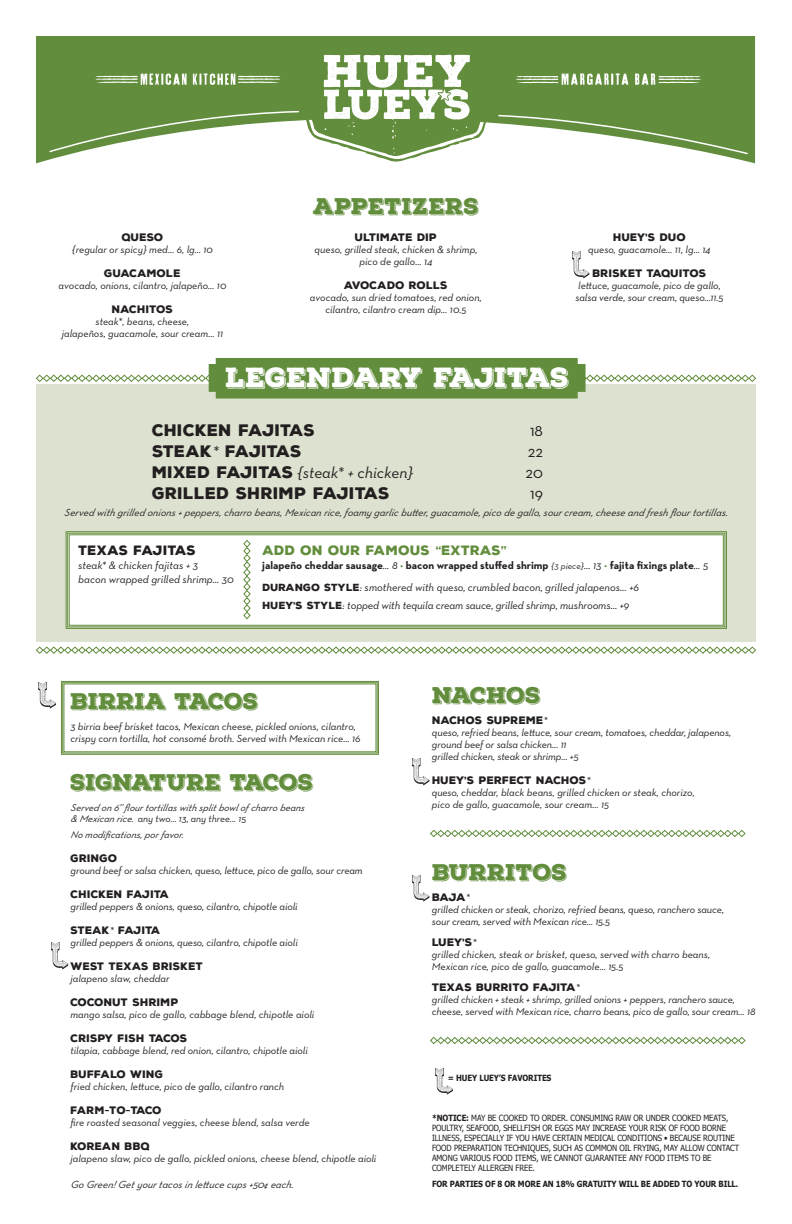
<style>
.page{position:relative;width:792px;height:1224px;background:#fff}
.page>*{position:absolute;margin:0;border:0;box-sizing:border-box;transform-origin:0 0}
.t1{font:26.9px "Nexa Rust Slab Black Shadow";letter-spacing:.005em;color:#fff}
.t2{font:22px "Nexa Rust Slab Black Shadow";color:#628d3c}
.t3{font:22px "Nexa Rust Slab Black Shadow";letter-spacing:.02em;color:#628d3c}
.t4{font:900 16.1px "Nexa Rust Sans";letter-spacing:.01em;color:#231f20}
.t5{font:italic 16.1px "Neutraface Text";letter-spacing:-.005em;color:#231f20}
.t6{font:900 16.1px "Nexa Rust Sans";letter-spacing:-.01em;color:#231f20}
.t7{font:16.1px "Neutraface Text";color:#231f20}
.t8{font:900 13.1px "Nexa Rust Sans";letter-spacing:.01em;color:#628d3c}
.t9{font:900 13.1px "Nexa Rust Sans";letter-spacing:-.015em;color:#231f20}
.t10{font:700 11px/22px "Neutraface Text";color:#231f20}
.t11{font:italic 11px/14px "Neutraface Text";letter-spacing:-.005em;color:#231f20}
.t12{font:italic 10.5px/12px "Neutraface Text";letter-spacing:-.005em;color:#231f20}
.t13{font:900 10.5px "Nexa Rust Sans";letter-spacing:.01em;color:#231f20}
.t14{font:900 10.5px "Nexa Rust Sans";letter-spacing:-.04em;color:#231f20}
.t15{font:italic 10px/11.1px "Neutraface Text";color:#231f20}
.t16{font:8.5px/10px "Tahoma";letter-spacing:-.01em;color:#231f20;scale:.9 1}
.t17{font:700 8.5px "Tahoma";letter-spacing:-.01em;color:#231f20;scale:.9 1}
.s1{font-family:"Neutraface Text";font-weight:400;font-style:italic}
.s2{font-family:"Nexa Rust Sans";font-weight:900;font-style:normal}
.s3{font-family:"Neutraface Text";font-weight:700}
.s4{font-weight:400;font-style:italic}
.s5{font-weight:400;font-style:italic;color:#628d3c}
.s6{font-weight:400;font-style:italic;font-size:9px}
.s7{font-family:"Nexa Rust Sans";font-weight:900;font-size:10px}
.s8{font-family:"Nexa Rust Sans";font-weight:900;font-style:normal;font-size:10px}
.s9{font-family:"Nexa";font-weight:700}
.s10{font-weight:700}
</style>
<div class="page">
<div style="left:36px;top:385px;width:720px;height:257px;background:#dce2cf"></div>
<div style="left:65px;top:531px;width:662px;height:98px;background:#fff"></div>
<div style="left:67px;top:533px;width:658px;height:94px;border:1px solid #628d3c"></div>
<div style="left:69px;top:534px;width:655px;height:92px;border:1px solid #628d3c"></div>
<svg style="left:36px;top:646px;width:720px;height:8px"></svg>
<svg style="left:36px;top:358px;width:720px;height:41px"></svg>
<svg style="left:36px;top:36px;width:719px;height:127px;background:#6f964c"></svg>
<svg style="left:497px;top:114px;width:252px;height:41px"></svg>
<svg style="left:49px;top:55px;width:441px;height:107px"></svg>
<svg style="left:516px;top:73px;width:112px;height:12px"></svg>
<svg style="left:635px;top:73px;width:66px;height:12px"></svg>
<svg style="left:430px;top:830px;width:316px;height:7px"></svg>
<svg style="left:430px;top:1037px;width:316px;height:7px"></svg>
<svg style="left:61px;top:681px;width:318px;height:74px"></svg>
<div style="left:62px;top:682px;width:315px;height:71px;border:1px solid #628d3c"></div>
<div style="left:64px;top:684px;width:312px;height:68px;border:1px solid #628d3c"></div>
<img style="left:572px;top:251px;width:18px;height:27px">
<img style="left:51px;top:942px;width:17px;height:28px">
<img style="left:412px;top:758px;width:18px;height:28px">
<img style="left:412px;top:874px;width:18px;height:28px">
<img style="left:38px;top:681px;width:18px;height:28px">
<img style="left:435px;top:1067px;width:18px;height:28px">
<svg style="left:243px;top:540px;width:8px;height:80px"></svg>
<p class="t13" style="left:122px;top:230px;width:43px">QUESO</p>
<p class="t12" style="left:72px;top:243px;width:143px">{regular or spicy} med… 6, lg… 10</p>
<p class="t13" style="left:104px;top:266px;width:78px">GUACAMOLE</p>
<p class="t12" style="left:59px;top:279px;width:169px">avocado, onions, cilantro, jalapeño… 10</p>
<p class="t13" style="left:112px;top:302px;width:63px">NACHITOS</p>
<p class="t12" style="left:62px;top:315px;width:163px;text-align:center">steak*, beans, cheese,<br>jalapeños, guacamole, sour cream… 11</p>
<h2 class="t3" style="left:313px;top:192px;width:167px">APPETIZERS</h2>
<p class="t13" style="left:355px;top:230px;width:84px">ULTIMATE DIP</p>
<p class="t12" style="left:315px;top:243px;width:164px;text-align:center">queso, grilled steak, chicken &amp; shrimp, pico de gallo… 14</p>
<p class="t13" style="left:344px;top:278px;width:105px">AVOCADO ROLLS</p>
<p class="t12" style="left:310px;top:291px;width:174px;text-align:center">avocado, sun dried tomatoes, red onion, cilantro, cilantro cream dip… 10.5</p>
<p class="t13" style="left:613px;top:230px;width:74px">HUEY’S DUO</p>
<p class="t12" style="left:588px;top:243px;width:124px">queso, guacamole… 11, lg… 14</p>
<p class="t13" style="left:593px;top:266px;width:115px">BRISKET TAQUITOS</p>
<p class="t12" style="left:575px;top:279px;width:150px">lettuce, guacamole, pico de gallo, salsa verde, sour cream, queso…11.5</p>
<h1 class="t1" style="left:225px;top:359px;width:345px">LEGENDARY FAJITAS</h1>
<h3 class="t4" style="left:152px;top:419px;width:165px">CHICKEN FAJITAS</h3>
<h3 class="t7" style="left:530px;top:420px;width:14px">18</h3>
<h3 class="t6" style="left:152px;top:440px;width:151px">STEAK<span class="s1">*</span> FAJITAS</h3>
<h3 class="t7" style="left:528px;top:441px;width:17px">22</h3>
<h3 class="t5" style="left:152px;top:462px;width:263px"><span class="s2">MIXED FAJITAS</span> {steak* + chicken}</h3>
<h3 class="t7" style="left:526px;top:462px;width:19px">20</h3>
<h3 class="t4" style="left:152px;top:482px;width:239px">GRILLED SHRIMP FAJITAS</h3>
<h3 class="t7" style="left:530px;top:483px;width:14px">19</h3>
<p class="t12" style="left:64px;top:506px;width:668px">Served withgrilled onions+p epp ers,charrobeans,Mexicanrice,foamygarlicbutter,guacamole,p icodegallo,sourcream,cheeseand freshflourtortillas.</p>
<p class="t9" style="left:78px;top:541px;width:119px">TEXAS FAJITAS</p>
<p class="t11" style="left:78px;top:558px;width:157px">steak* &amp; chicken fajitas + 3<br>bacon wrapped grilled shrimp… 30</p>
<p class="t8" style="left:262px;top:541px;width:246px">ADD ON OUR FAMOUS <span class="s3">“</span>EXTRAS<span class="s3">”</span></p>
<p class="t10" style="left:262px;top:554px;width:447px">jalapeño cheddar sausage<span class="s4">… 8</span> <span class="s5">•</span> bacon wrapped stuffed shrimp <span class="s6">{3 piece}</span><span class="s4">… 13</span> <span class="s5">•</span> fajita fixings plate<span class="s4">… 5<br></span><span class="s7">DURANGO STYLE</span><span class="s4">: smothered with queso, crumbled bacon, grilled jalapenos… +6</span></p>
<p class="t11" style="left:262px;top:598px;width:369px"><span class="s8">HUEY’S STYLE</span>: topped with tequila cream sauce, grilled shrimp, mushrooms… +9</p>
<h2 class="t2" style="left:71px;top:686px;width:189px">BIRRIA TACOS</h2>
<p class="t12" style="left:71px;top:720px;width:291px">3 birria beef brisket tacos, Mexican cheese, pickled onions, cilantro, crispy corn tortilla, hot consomé broth. Served with Mexican rice… 16</p>
<h2 class="t2" style="left:71px;top:767px;width:244px">SIGNATURE TACOS</h2>
<p class="t15" style="left:71px;top:802px;width:238px">Served on6’’flourtortillaswithsp litbowlof charrobeans &amp; Mexicanrice. any two… 13, any three… 15</p>
<p class="t15" style="left:71px;top:829px;width:117px">Nomodifications,p orfavor.</p>
<p class="t13" style="left:71px;top:851px;width:48px">GRINGO</p>
<p class="t12" style="left:71px;top:864px;width:294px">ground beef or salsa chicken, queso, lettuce, pico de gallo, sour cream</p>
<p class="t13" style="left:71px;top:887px;width:100px">CHICKEN FAJITA</p>
<p class="t12" style="left:71px;top:900px;width:229px">grilled peppers &amp; onions, queso, cilantro, chipotle aioli</p>
<p class="t13" style="left:71px;top:923px;width:92px">STEAK<span class="s1">*</span> FAJITA</p>
<p class="t12" style="left:71px;top:936px;width:229px">grilled peppers &amp; onions, queso, cilantro, chipotle aioli</p>
<p class="t13" style="left:71px;top:959px;width:134px">WEST TEXAS BRISKET</p>
<p class="t12" style="left:71px;top:972px;width:100px">jalapeno slaw, cheddar</p>
<p class="t13" style="left:71px;top:995px;width:109px">COCONUT SHRIMP</p>
<p class="t12" style="left:71px;top:1008px;width:245px">mango salsa, pico de gallo, cabbage blend, chipotle aioli</p>
<p class="t13" style="left:71px;top:1031px;width:118px">CRISPY FISH TACOS</p>
<p class="t12" style="left:71px;top:1044px;width:239px">tilapia, cabbage blend, red onion, cilantro, chipotle aioli</p>
<p class="t13" style="left:71px;top:1067px;width:94px">BUFFALO WING</p>
<p class="t12" style="left:71px;top:1080px;width:215px">fried chicken, lettuce, pico de gallo, cilantro ranch</p>
<p class="t14" style="left:71px;top:1103px;width:93px">FARM<span class="s9">-</span>TO<span class="s9">-</span>TACO</p>
<p class="t12" style="left:71px;top:1116px;width:241px">fire roasted seasonal veggies, cheese blend, salsa verde</p>
<p class="t13" style="left:71px;top:1139px;width:81px">KOREAN BBQ</p>
<p class="t12" style="left:71px;top:1152px;width:307px">jalapeno slaw, pico de gallo, pickled onions, cheese blend, chipotle aioli</p>
<p class="t12" style="left:71px;top:1178px;width:227px">GoGreen!Getyourtacosinlettucecups+50¢each.</p>
<h2 class="t2" style="left:432px;top:680px;width:110px">NACHOS</h2>
<p class="t13" style="left:432px;top:713px;width:117px">NACHOS SUPREME<span class="s1">*</span></p>
<p class="t12" style="left:432px;top:726px;width:301px">queso, refried beans, lettuce, sour cream, tomatoes, cheddar, jalapenos, ground beef or salsa chicken… 11<br>grilled chicken, steak or shrimp… +5</p>
<p class="t13" style="left:432px;top:773px;width:160px">HUEY’S PERFECT NACHOS<span class="s1">*</span></p>
<p class="t12" style="left:432px;top:786px;width:264px">queso, cheddar, black beans, grilled chicken or steak, chorizo, pico de gallo, guacamole, sour cream… 15</p>
<h2 class="t2" style="left:432px;top:857px;width:136px">BURRITOS</h2>
<p class="t13" style="left:432px;top:890px;width:39px">BAJA<span class="s1">*</span></p>
<p class="t12" style="left:432px;top:903px;width:294px">grilled chicken or steak, chorizo, refried beans, queso, ranchero sauce, sour cream, served with Mexican rice… 15.5</p>
<p class="t13" style="left:432px;top:935px;width:46px">LUEY’S<span class="s1">*</span></p>
<p class="t12" style="left:432px;top:948px;width:280px">grilled chicken, steak or brisket, queso, served with charro beans,<br>Mexican rice, pico de gallo, guacamole… 15.5</p>
<p class="t13" style="left:432px;top:980px;width:149px">TEXAS BURRITO FAJITA<span class="s1">*</span></p>
<p class="t12" style="left:432px;top:993px;width:325px">grilled chicken + steak + shrimp, grilled onions + peppers, ranchero sauce, cheese, served with Mexican rice, charro beans, pico de gallo, sour cream… 18</p>
<p class="t17" style="left:448px;top:1072px;width:117px">= HUEY LUEY’S FAVORITES</p>
<p class="t16" style="left:432px;top:1113px;width:343px"><span class="s10">*NOTICE:</span> MAY BE COOKED TO ORDER. CONSUMING RAW OR UNDER COOKED MEATS, POULTRY, SEAFOOD, SHELLFISH OR EGGS MAY INCREASE YOUR RISK OF FOOD BORNE ILLNESS, ESPECIALLY IF YOU HAVE CERTAIN MEDICAL CONDITIONS • BECAUSE ROUTINE FOOD PREPARATION TECHNIQUES, SUCH AS COMMON OIL FRYING, MAY ALLOW CONTACT AMONG VARIOUS FOOD ITEMS, WE CANNOT GUARANTEE ANY FOOD ITEMS TO BE COMPLETELY ALLERGEN FREE.</p>
<p class="t17" style="left:432px;top:1178px;width:342px">FOR PARTIES OF 8 OR MORE AN 18% GRATUITY WILL BE ADDED TO YOUR BILL.</p>
</div>
